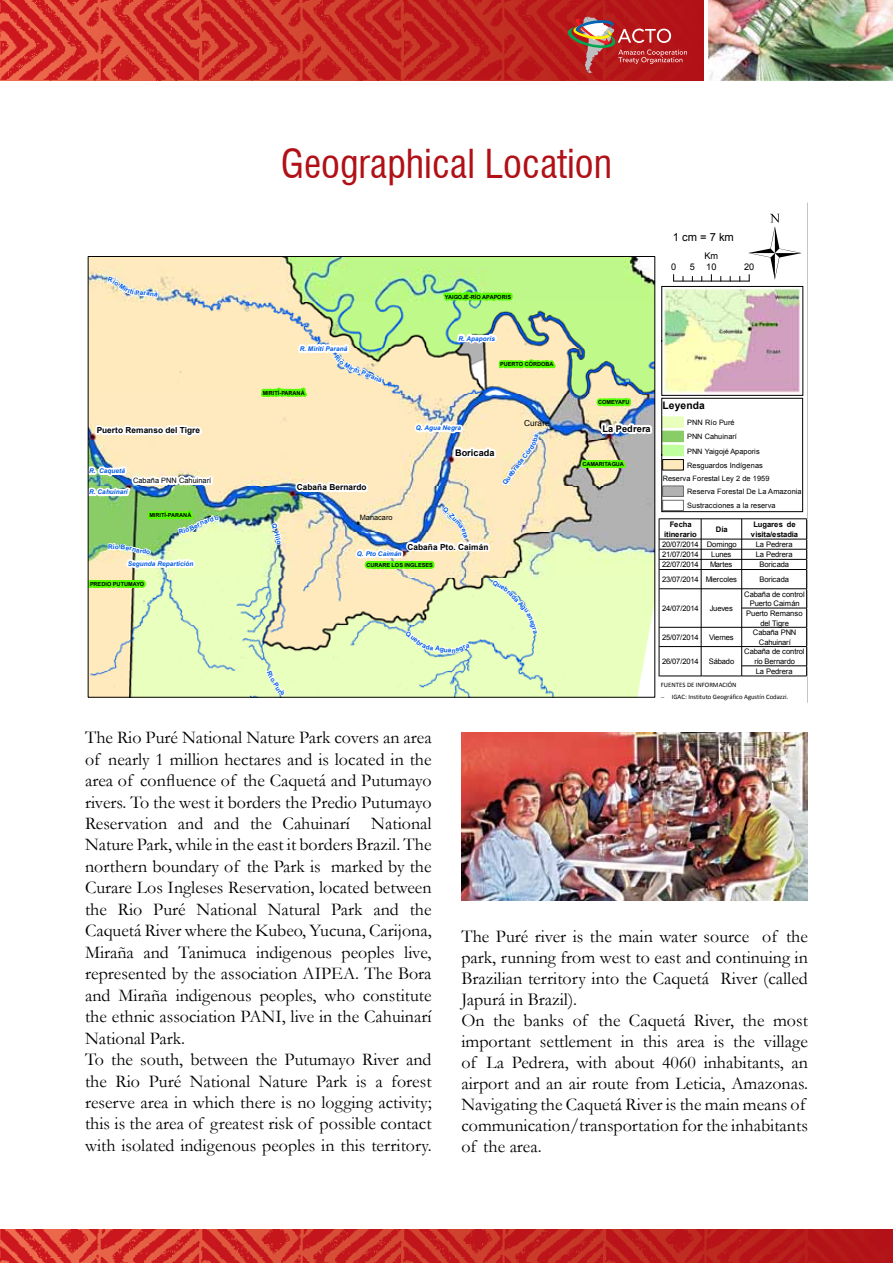
<style>
.page{position:relative;width:893px;height:1263px;background:#fff}
.page>*{position:absolute;margin:0;border:0;box-sizing:border-box;transform-origin:0 0}
.t1{font:82.35px "ESRI North";color:#000}
.t2{font:condensed 39px "Swiss 721 BT";color:#b11116}
.t3{font:18px/21.5px "Garamond";color:#000}
.t4{font:11.25px "Arial";letter-spacing:.13em;color:#000}
.t5{font:700 10.35px "Arial";letter-spacing:.01em;color:#000}
.t6{font:700 9.15px "Arial";letter-spacing:.005em;color:#000}
.t7{font:9.15px "Arial";color:#000}
.t8{font:700 8.25px "Arial";letter-spacing:.01em;color:#000}
.t9{font:8.25px "Arial";letter-spacing:.01em;color:#000}
.t10{font:7.65px/9.6px "Arial";letter-spacing:-.025em;color:#000;text-align:center}
.t11{font:700 7.65px/10.2px "Arial";letter-spacing:-.01em;color:#000;text-align:center}
.t12{font:7.35px/14.1px "Arial";letter-spacing:.005em;color:#000}
.t13{font:6.75px/12.6px "Calibri";color:#000}
.t14{font:italic 700 6.45px "Arial";letter-spacing:.01em;color:#005ce6}
.t15{font:700 6.45px "Arial";color:#005ce6}
.t16{font:700 5.55px "Arial";color:#000}
</style>
<div class="page">
<img style="left:708px;top:0;width:185px;height:81px">
<img style="left:0;top:1229px;width:893px;height:34px">
<svg style="left:0;top:0;width:704px;height:81px;background:#c62d28"></svg>
<svg style="left:87px;top:202px;width:721px;height:501px"></svg>
<hr style="left:660px;top:518px;width:147px;height:1px;background:#000">
<hr style="left:660px;top:539px;width:147px;height:1px;background:#000">
<hr style="left:660px;top:549px;width:147px;height:1px;background:#000">
<hr style="left:660px;top:559px;width:147px;height:1px;background:#000">
<hr style="left:660px;top:569px;width:147px;height:1px;background:#000">
<hr style="left:660px;top:588px;width:147px;height:1px;background:#000">
<hr style="left:742px;top:608px;width:65px;height:1px;background:#000">
<hr style="left:660px;top:627px;width:147px;height:1px;background:#000">
<hr style="left:660px;top:646px;width:147px;height:1px;background:#000">
<hr style="left:742px;top:665px;width:65px;height:1px;background:#000">
<hr style="left:659px;top:519px;width:1px;height:157px;background:#000">
<hr style="left:701px;top:519px;width:1px;height:157px;background:#000">
<hr style="left:741px;top:519px;width:1px;height:157px;background:#000">
<hr style="left:660px;top:676px;width:147px;height:1px;background:#000">
<hr style="left:806px;top:519px;width:1px;height:157px;background:#000">
<img style="left:461px;top:733px;width:347px;height:167px">
<svg style="left:259px;top:313px;width:128px;height:99px;background:#e6e5b3"></svg>
<svg style="left:271px;top:522px;width:12px;height:24px"></svg>
<svg style="left:264px;top:668px;width:25px;height:29px"></svg>
<img style="left:88px;top:542px;width:110px;height:60px">
<img style="left:412px;top:413px;width:128px;height:73px">
<img style="left:353px;top:505px;width:185px;height:150px">
<svg style="left:106px;top:274px;width:57px;height:25px"></svg>
<img style="left:88px;top:461px;width:133px;height:75px">
<h2 class="t2" style="left:281px;top:141px;width:332px">Geographical Location</h2>
<h1 class="t1" style="left:748px;top:203px;width:55px">Ü</h1>
<p class="t4" style="left:673px;top:229px;width:62px">1cm=7km</p>
<p class="t7" style="left:704px;top:249px;width:15px">Km</p>
<p class="t7" style="left:671px;top:260px;width:7px">0</p>
<p class="t7" style="left:690px;top:260px;width:28px">5 10</p>
<p class="t7" style="left:744px;top:260px;width:12px">20</p>
<p class="t15" style="left:144px;top:289px;width:4px">r</p>
<p class="t16" style="left:445px;top:293px;width:68px">YAIGOJÉ-RÍO APAPORIS</p>
<p class="t14" style="left:458px;top:334px;width:38px">R. Apaporis</p>
<p class="t14" style="left:300px;top:344px;width:49px">R. Mirití Paraná</p>
<p class="t16" style="left:500px;top:361px;width:55px">PUERTO CÓRDOBA</p>
<p class="t15" style="left:371px;top:371px;width:15px;rotate:24deg">raná</p>
<p class="t16" style="left:263px;top:389px;width:44px">MIRITÍ-PARANÁ</p>
<p class="t8" style="left:97px;top:425px;width:105px">Puerto Remanso del Tigre</p>
<p class="t14" style="left:89px;top:467px;width:38px">R. Caquetá</p>
<p class="t12" style="left:133px;top:474px;width:80px">Cabaña PNN Cahuinarí</p>
<p class="t14" style="left:89px;top:488px;width:40px">R. Cahuinarí</p>
<p class="t8" style="left:297px;top:482px;width:71px">Cabaña Bernardo</p>
<p class="t14" style="left:416px;top:424px;width:47px">Q. Agua Negra</p>
<p class="t6" style="left:455px;top:446px;width:41px">Boricada</p>
<p class="t9" style="left:524px;top:418px;width:27px">Curare</p>
<p class="t15" style="left:517px;top:459px;width:18px;rotate:-53deg">a Còr</p>
<p class="t16" style="left:598px;top:399px;width:33px">COMEYAFU</p>
<p class="t6" style="left:602px;top:423px;width:50px">La Pedrera</p>
<p class="t16" style="left:582px;top:460px;width:43px">CAMARITAGUA</p>
<p class="t5" style="left:663px;top:398px;width:44px">Leyenda</p>
<p class="t12" style="left:687px;top:416px;width:77px">PNN Río Puré<br>PNN Cahuinarí<br>PNN Yaigojé Apaporis<br>Resguardos Indígenas</p>
<p class="t12" style="left:687px;top:472px;width:116px;line-height:13.2px;text-indent:-25px">Reserva Forestal Ley 2 de 1959<br>Reserva Forestal De La Amazonia</p>
<p class="t12" style="left:687px;top:499px;width:90px">Sustracciones a la reserva</p>
<p class="t15" style="left:108px;top:542px;width:8px">Rí</p>
<p class="t16" style="left:149px;top:512px;width:44px">MIRITÍ-PARANÁ</p>
<p class="t15" style="left:146px;top:547px;width:5px">o</p>
<p class="t14" style="left:128px;top:559px;width:67px">Segunda Repartición</p>
<p class="t16" style="left:90px;top:580px;width:56px">PREDIO PUTUMAYO</p>
<p class="t12" style="left:360px;top:510px;width:34px">Manacaro</p>
<p class="t8" style="left:408px;top:541px;width:82px">Cabaña Pto. Caimán</p>
<p class="t14" style="left:357px;top:549px;width:46px">Q. Pto Caimán</p>
<p class="t16" style="left:366px;top:561px;width:68px">CURARE LOS INGLESES</p>
<p class="t15" style="left:430px;top:643px;width:23px;rotate:8deg">a Agua</p>
<p class="t15" style="left:513px;top:590px;width:23px;rotate:47deg">ada Ag</p>
<p class="t11" style="left:664px;top:519px;width:34px">Fecha itinerario</p>
<p class="t11" style="left:716px;top:524px;width:13px">Día</p>
<p class="t11" style="left:751px;top:519px;width:49px">Lugares de visita/estadia</p>
<p class="t10" style="left:662px;top:540px;width:76px">20/07/2014 Domingo</p>
<p class="t10" style="left:756px;top:540px;width:38px">La Pedrera</p>
<p class="t10" style="left:662px;top:550px;width:38px">21/07/2014</p>
<p class="t10" style="left:711px;top:550px;width:22px">Lunes</p>
<p class="t10" style="left:756px;top:550px;width:38px">La Pedrera</p>
<p class="t10" style="left:662px;top:560px;width:38px">22/07/2014</p>
<p class="t10" style="left:710px;top:560px;width:24px">Martes</p>
<p class="t10" style="left:759px;top:560px;width:31px">Boricada</p>
<p class="t10" style="left:662px;top:574px;width:76px">23/07/2014 Miercoles</p>
<p class="t10" style="left:744px;top:572px;width:62px;line-height:14.7px">Boricada<br>Cabaña de control</p>
<p class="t10" style="left:746px;top:599px;width:58px">Puerto Caimán<br>Puerto Remanso del Tigre</p>
<p class="t10" style="left:662px;top:632px;width:38px">25/07/2014</p>
<p class="t10" style="left:709px;top:632px;width:26px">Viernes</p>
<p class="t10" style="left:744px;top:628px;width:62px">Cabaña PNN<br>Cahuinarí<br>Cabaña de control río Bernardo<br>La Pedrera</p>
<p class="t10" style="left:662px;top:603px;width:38px">24/07/2014</p>
<p class="t10" style="left:710px;top:603px;width:25px">Jueves</p>
<p class="t10" style="left:662px;top:657px;width:38px">26/07/2014</p>
<p class="t10" style="left:709px;top:657px;width:27px">Sábado</p>
<p class="t13" style="left:672px;top:678px;width:118px;text-indent:-11px">FUENTES DE INFORMACIÓN<br>IGAC: Instituto Geográfico Agustín Codazzi.</p>
<p class="t3" style="left:85px;top:726px;width:348px">The Rio Puré National Nature Park covers an area of nearly 1 million hectares and is located in the area of confluence of the Caquetá and Putumayo rivers. To the west it borders the Predio Putumayo Reservation and and the Cahuinarí National Nature Park, while in the east it borders Brazil. The northern boundary of the Park is marked by the Curare Los Ingleses Reservation, located between the Rio Puré National Natural Park and the Caquetá River where the Kubeo, Yucuna, Carijona, Miraña and Tanimuca indigenous peoples live, represented by the association AIPEA. The Bora and Miraña indigenous peoples, who constitute the ethnic association PANI, live in the Cahuinarí National Park.<br>To the south, between the Putumayo River and the Rio Puré National Nature Park is a forest reserve area in which there is no logging activity; this is the area of greatest risk of possible contact with isolated indigenous peoples in this territory.</p>
<p class="t3" style="left:461px;top:925px;width:348px;line-height:21px">The Puré river is the main water source of the park, running from west to east and continuing in Brazilian territory into the Caquetá River (called Japurá in Brazil).<br>On the banks of the Caquetá River, the most important settlement in this area is the village of La Pedrera, with about 4060 inhabitants, an airport and an air route from Leticia, Amazonas.<br>Navigating the Caquetá River is the main means of communication/transportation for the inhabitants of the area.</p>
</div>
